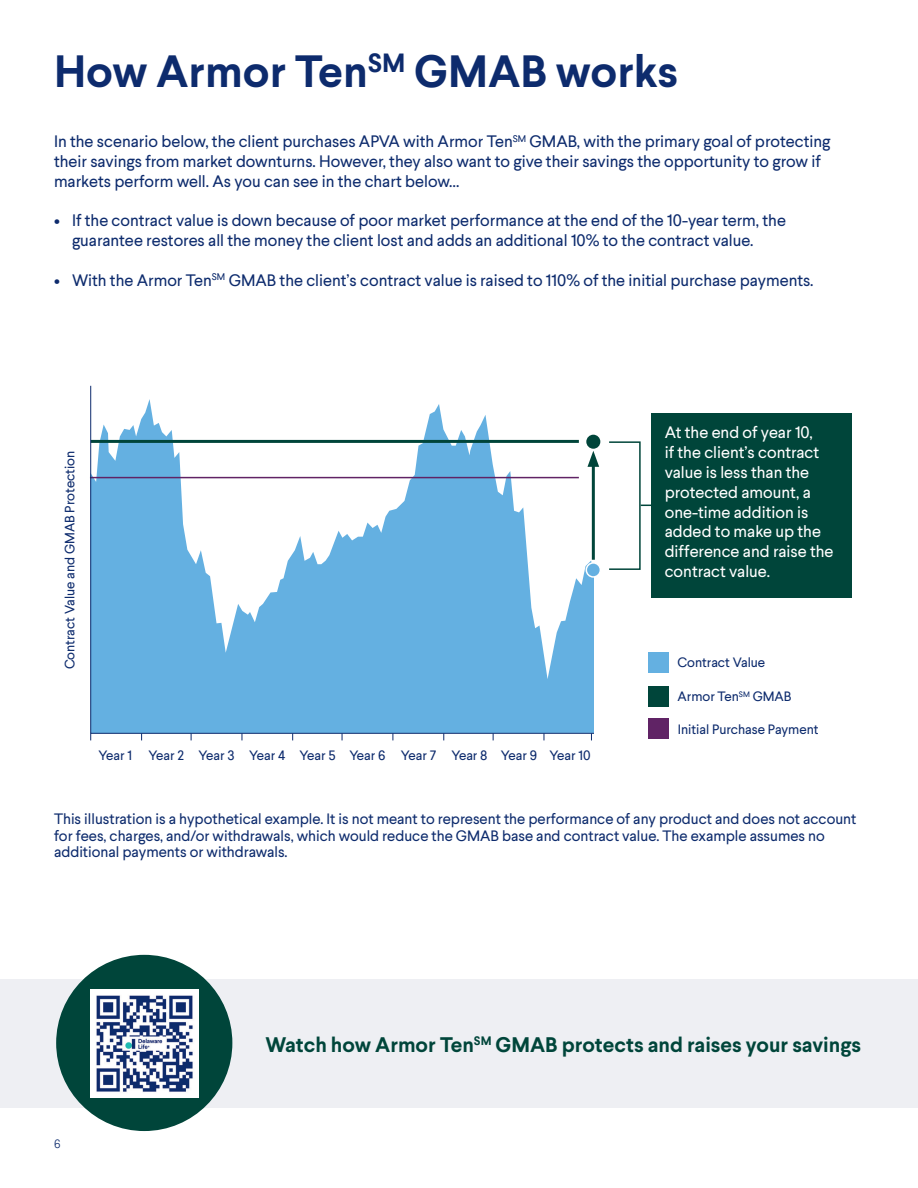
<style>
.page{position:relative;width:918px;height:1188px;background:#fff}
.page>*{position:absolute;margin:0;border:0;box-sizing:border-box;transform-origin:0 0}
.Headline{font:700 45px "Larsseit";color:#0d2b6d}
.t1{font:700 21px "Larsseit";color:#00453a}
.Headline-2{font:16.5px/19.8px "Larsseit";color:#0d2b6d}
.Headline-3{font:16.5px/19.8px "Larsseit";color:#fff}
.t2{font:15px/16.5px "Larsseit";color:#0d2b6d}
.t3{font:13.5px "Larsseit";color:#0d2b6d}
.t4{font:300 12px "Larsseit";color:#0d2b6d}
</style>
<div class="page">
<div style="left:0;top:979px;width:918px;height:128px;background:#eeeff3"></div>
<div style="left:56px;top:955px;width:176px;height:176px;background:#00453a;border-radius:50%"></div>
<div style="left:586px;top:563px;width:14px;height:14px;background:#64b0e1;border-radius:50%"></div>
<div style="left:586px;top:562px;width:15px;height:16px;border:2px solid #fff;border-radius:50%"></div>
<div style="left:586px;top:435px;width:14px;height:14px;background:#00453a;border-radius:50%"></div>
<div style="left:608px;top:441px;width:33px;height:129px;border:2px solid #00453a"></div>
<div style="left:648px;top:652px;width:20px;height:20px;background:#64b0e1"></div>
<div style="left:648px;top:686px;width:20px;height:20px;background:#00453a"></div>
<div style="left:648px;top:719px;width:20px;height:20px;background:#602365"></div>
<svg style="left:595px;top:455px;width:4px;height:12px"></svg>
<svg style="left:90px;top:385px;width:505px;height:349px"></svg>
<div style="left:651px;top:413px;width:201px;height:185px;background:#00453a"></div>
<img style="left:90px;top:989px;width:108px;height:108px">
<p class="Headline" style="left:54px;top:41px;width:625px">How Armor Ten<sup>SM</sup> GMAB works</p>
<p class="Headline-2" style="left:54px;top:131px;width:778px">In the scenario below, the client purchases APVA with Armor Ten<sup>SM</sup> GMAB, with the primary goal of protecting their savings from market downturns. However, they also want to give their savings the opportunity to grow if markets perform well. As you can see in the chart below…</p>
<p class="Headline-2" style="left:72px;top:210px;width:715px;text-indent:-18px">• If the contract value is down because of poor market performance at the end of the 10-year term, the guarantee restores all the money the client lost and adds an additional 10% to the contract value.</p>
<p class="Headline-2" style="left:54px;top:270px;width:761px">• With the Armor Ten<sup>SM</sup> GMAB the client’s contract value is raised to 110% of the initial purchase payments.</p>
<p class="t3" style="left:61px;top:669px;width:220px;rotate:-90deg">Contract Value and GMAB Protection</p>
<p class="t3" style="left:99px;top:747px;width:35px">Year 1</p>
<p class="t3" style="left:149px;top:747px;width:37px">Year 2</p>
<p class="t3" style="left:199px;top:747px;width:38px">Year 3</p>
<p class="t3" style="left:249px;top:747px;width:38px">Year 4</p>
<p class="t3" style="left:300px;top:747px;width:38px">Year 5</p>
<p class="t3" style="left:349px;top:747px;width:38px">Year 6</p>
<p class="t3" style="left:401px;top:747px;width:37px">Year 7</p>
<p class="t3" style="left:451px;top:747px;width:38px">Year 8</p>
<p class="t3" style="left:501px;top:747px;width:38px">Year 9</p>
<p class="t3" style="left:550px;top:747px;width:42px">Year 10</p>
<p class="Headline-3" style="left:665px;top:423px;width:170px">At the end of year 10,<br>if the client’s contract value is less than the protected amount, a one-time addition is added to make up the difference and raise the contract value.</p>
<p class="t3" style="left:677px;top:653px;width:89px">Contract Value</p>
<p class="t3" style="left:677px;top:688px;width:116px">Armor Ten<sup>SM</sup> GMAB</p>
<p class="t3" style="left:678px;top:720px;width:142px">Initial Purchase Payment</p>
<p class="t2" style="left:54px;top:811px;width:804px">This illustration is a hypothetical example. It is not meant to represent the performance of any product and does not account for fees, charges, and/or withdrawals, which would reduce the GMAB base and contract value. The example assumes no additional payments or withdrawals.</p>
<p class="t4" style="left:54px;top:1136px;width:8px">6</p>
<p class="t1" style="left:266px;top:1030px;width:597px">Watch how Armor Ten<sup>SM</sup> GMAB protects and raises your savings</p>
</div>
